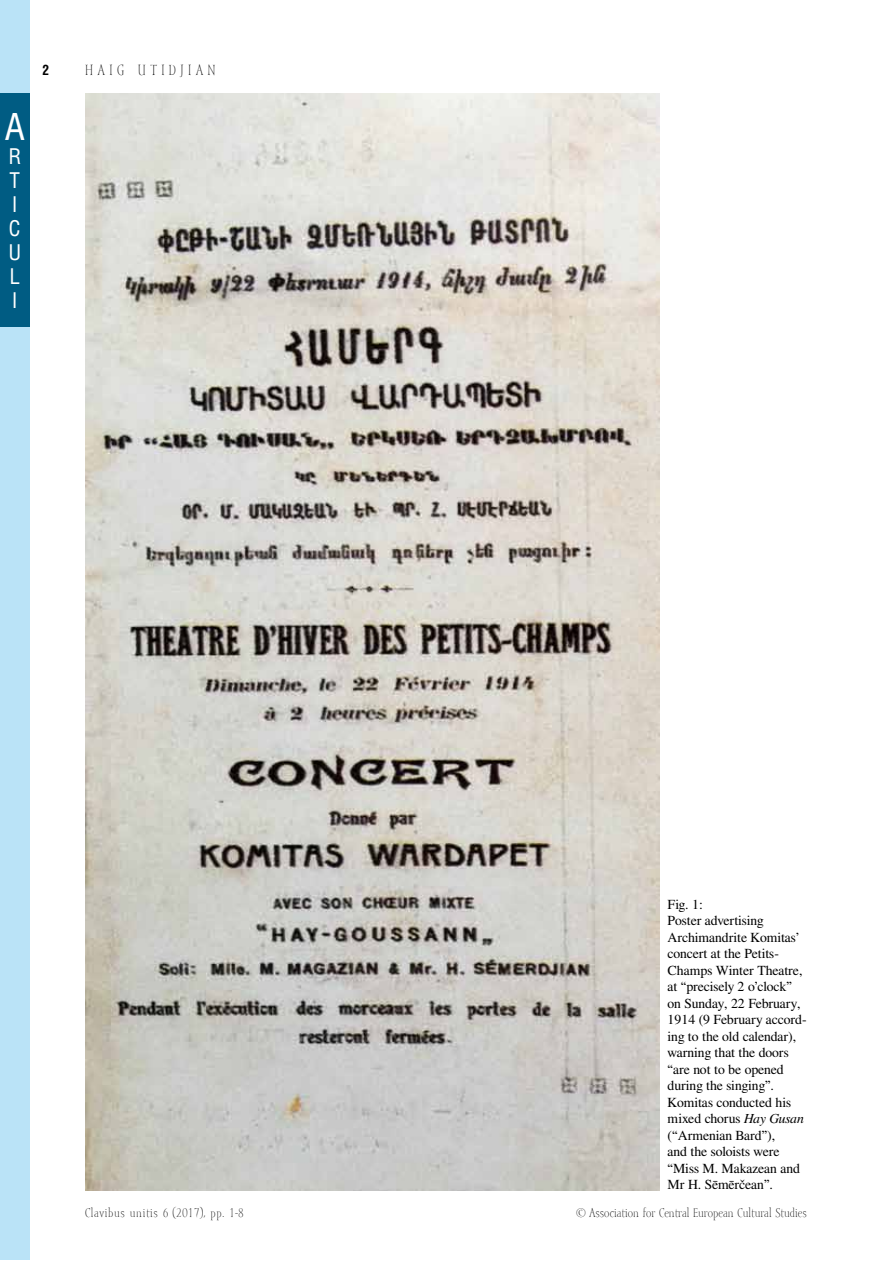
<style>
.page{position:relative;width:893px;height:1263px;background:#fff}
.page>*{position:absolute;margin:0;border:0;box-sizing:border-box;transform-origin:0 0}
.t1{font:36px "Switzerland Condensed";color:#fff}
.t2{font:21px/24px "Switzerland Condensed";color:#fff}
.t3{font:15px "Mramor Light CE";letter-spacing:.3em;color:#000}
.t4{font:13.8px/16.5px "Free Serif";letter-spacing:-.01em;color:#000}
.t5{font:700 13.5px "Switzerland Condensed";color:#000}
.t6{font:12.75px "Mramor Light CE";color:#000}
.t7{font:12.75px "Mramor Light CE";letter-spacing:.05em;color:#000}
.s1{font-style:italic}
</style>
<div class="page">
<div style="left:0;top:0;width:30px;height:1259px;background:#bae3f7"></div>
<div style="left:0;top:94px;width:30px;height:233px;background:#005c83"></div>
<img style="left:85px;top:94px;width:574px;height:1097px">
<h1 class="t1" style="left:5px;top:106px;width:22px">A</h1>
<h2 class="t2" style="left:8px;top:145px;width:14px">R<br>T<br>I<br>C<br>U<br>L<br>I</h2>
<p class="t5" style="left:43px;top:62px;width:8px">2</p>
<p class="t3" style="left:85px;top:62px;width:132px">Ha ig Utidjia n</p>
<p class="t4" style="left:668px;top:895px;width:141px">Fig. 1:<br>Poster advertising<br>Archimandrite Komitas’ concert at the Petits-<br>Champs Winter Theatre, at “precisely 2 o’clock” on Sunday, 22 February,<br>1914 (9 February accord&shy;ing to the old calendar), warning that the doors “are not to be opened during the singing”.<br>Komitas conducted his mixed chorus <span class="s1">Hay Gusan </span>(“Armenian Bard”),<br>and the soloists were “Miss M. Makazean and<br>Mr H. Sēmērčean”.</p>
<p class="t7" style="left:85px;top:1205px;width:160px">Clavibus unitis 6 (2017), pp. 1-8</p>
<p class="t6" style="left:576px;top:1205px;width:232px">© Association for Central European Cultural Studies</p>
</div>
